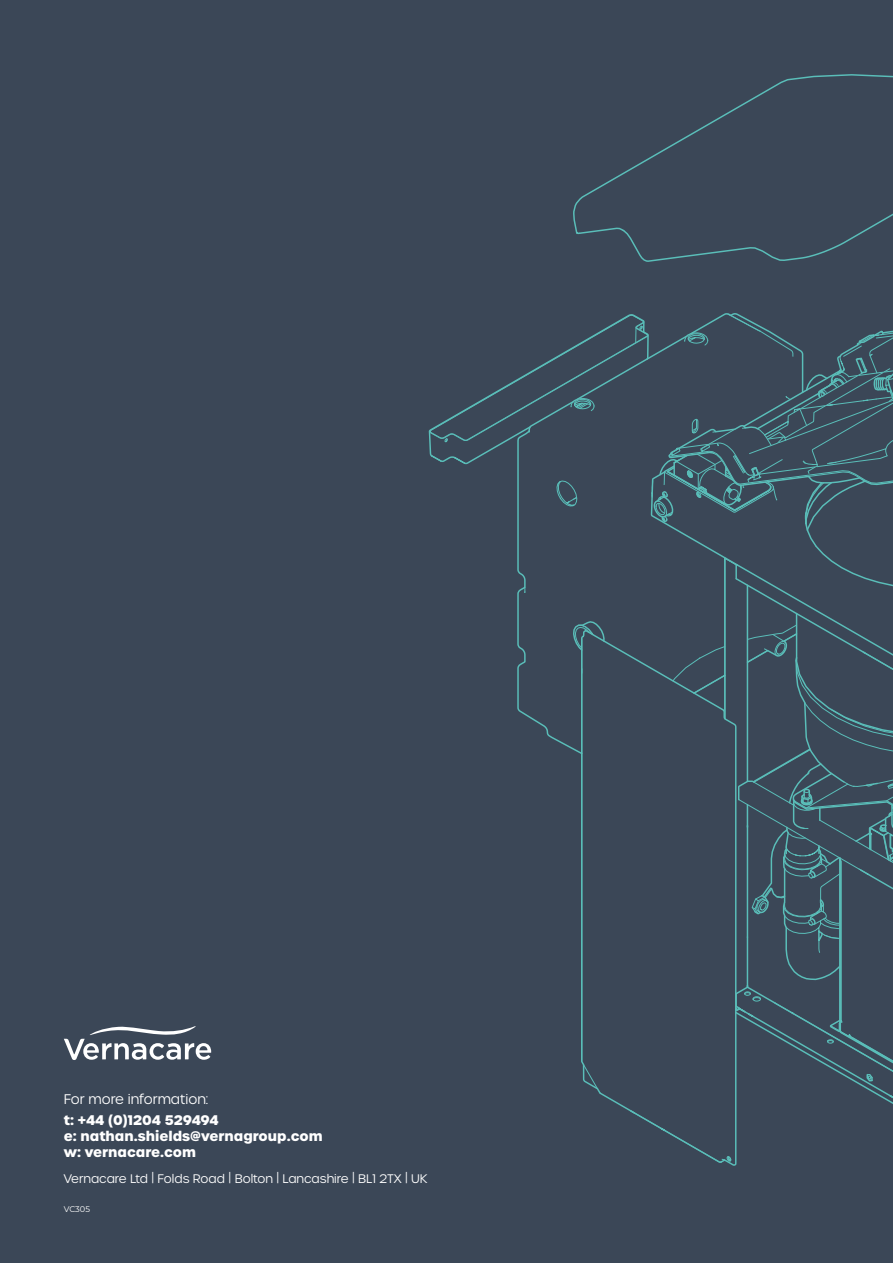
<style>
.page{position:relative;width:893px;height:1263px;background:#3b4757}
.page>*{position:absolute;margin:0;border:0;box-sizing:border-box;transform-origin:0 0}
.t1{font:700 13.5px/16.2px "Urbane";color:#fff}
.t2{font:300 13.5px "Urbane";color:#fff}
.t3{font:300 12px "Urbane";color:#fff}
.t4{font:8.25px "Montserrat";color:#fff}
</style>
<div class="page">
<svg style="left:64px;top:1026px;width:147px;height:34px"></svg>
<svg style="left:428px;top:74px;width:465px;height:1089px"></svg>
<p class="t2" style="left:64px;top:1091px;width:146px">For more information:</p>
<p class="t1" style="left:64px;top:1112px;width:260px">t: +44 (0)1204 529494<br>e: nathan.shields@vernagroup.com w: vernacare.com</p>
<p class="t3" style="left:64px;top:1171px;width:365px">Vernacare Ltd | Folds Road | Bolton | Lancashire | BL1 2TX | UK</p>
<p class="t4" style="left:64px;top:1203px;width:28px">VC305</p>
</div>
